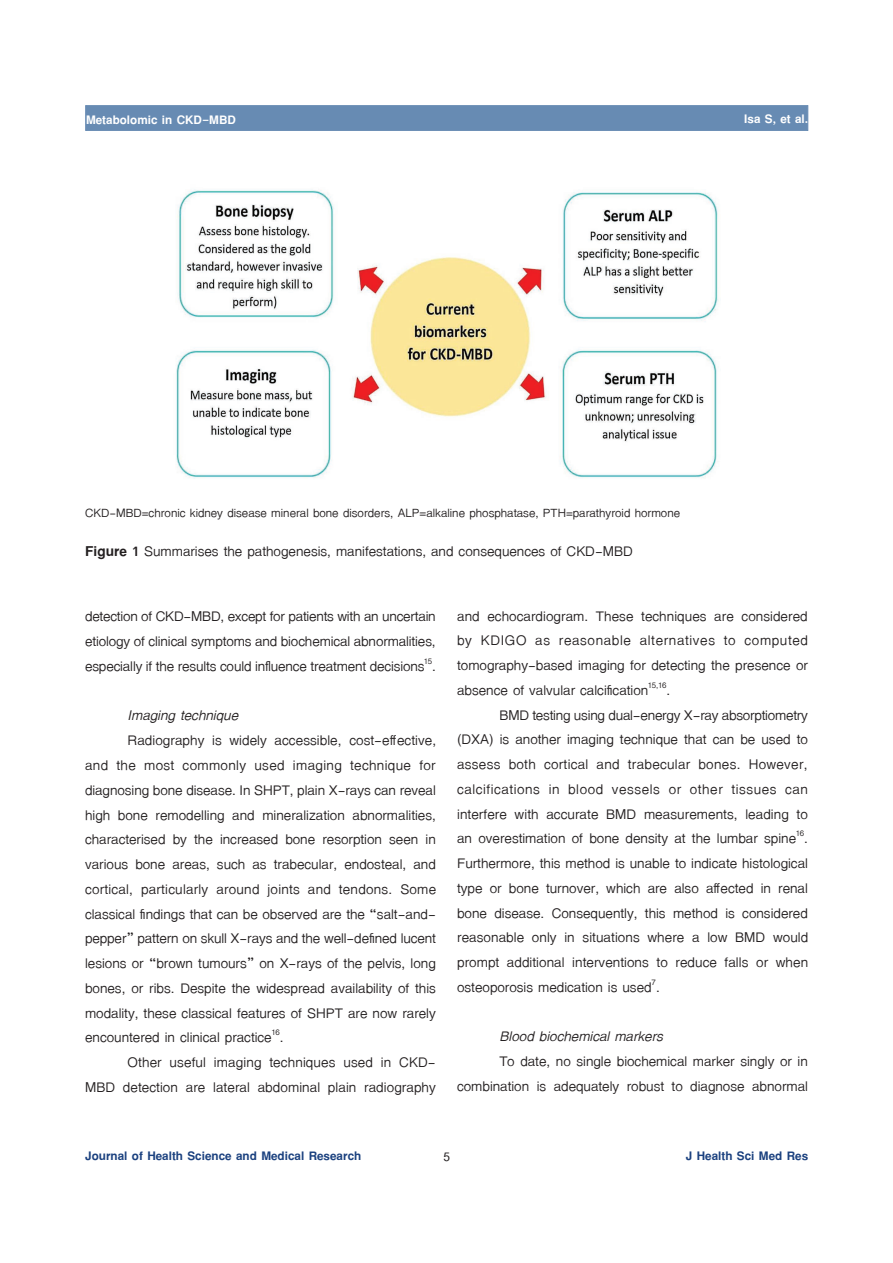
<style>
.page{position:relative;width:893px;height:1263px;background:#fff}
.page>*{position:absolute;margin:0;border:0;box-sizing:border-box;transform-origin:0 0}
.t1{font:21px/24.8px "TF Lanna";color:#231f20;text-align:justify}
.t2{font:italic 21px "TF Lanna";color:#231f20}
.t3{font:18px "TF Lanna";color:#231f20}
.t4{font:700 18px "TF Lanna";color:#1b417f}
.t5{font:700 18px "TF Lanna";color:#fff}
.t6{font:700 18px "Cordia UPC";color:#231f20}
.s1{font-weight:700}
</style>
<div class="page">
<div style="left:85px;top:105px;width:723px;height:26px;background:#678bb3;border:1px solid #678bb3"></div>
<img style="left:176px;top:189px;width:543px;height:290px">
<p class="t5" style="left:86px;top:108px;width:151px">Metabolomic in CKD-MBD</p>
<p class="t5" style="left:744px;top:108px;width:65px">Isa S, et al.</p>
<p class="t3" style="left:85px;top:502px;width:597px">CKD-MBD=chronic kidney disease mineral bone disorders, ALP=alkaline phosphatase, PTH=parathyroid hormone</p>
<p class="t1" style="left:85px;top:538px;width:549px"><span class="s1">Figure 1</span> Summarises the pathogenesis, manifestations, and consequences of CKD-MBD</p>
<p class="t1" style="left:85px;top:603px;width:352px;line-height:25.2px">detection of CKD-MBD, except for patients with an uncertain etiology of clinical symptoms and biochemical abnormalities, especially if the results could influence treatment decisions<sup>15</sup>.</p>
<p class="t2" style="left:128px;top:703px;width:112px">Imaging technique</p>
<p class="t1" style="left:85px;top:728px;width:353px;text-indent:43px">Radiography is widely accessible, cost-effective, and the most commonly used imaging technique for diagnosing bone disease. In SHPT, plain X-rays can reveal high bone remodelling and mineralization abnormalities, characterised by the increased bone resorption seen in various bone areas, such as trabecular, endosteal, and cortical, particularly around joints and tendons. Some classical findings that can be observed are the “salt-and&shy;pepper” pattern on skull X-rays and the well-defined lucent lesions or “brown tumours” on X-rays of the pelvis, long bones, or ribs. Despite the widespread availability of this modality, these classical features of SHPT are now rarely encountered in clinical practice<sup>16</sup>.</p>
<p class="t1" style="left:85px;top:1050px;width:352px;text-align:right">Other useful imaging techniques used in CKD-<br>MBD detection are lateral abdominal plain radiography</p>
<p class="t1" style="left:457px;top:603px;width:352px">and echocardiogram. These techniques are considered by KDIGO as reasonable alternatives to computed tomography-based imaging for detecting the presence or absence of valvular calcification<sup>15,16</sup>.</p>
<p class="t1" style="left:457px;top:702px;width:353px;text-indent:43px">BMD testing using dual-energy X-ray absorptiometry (DXA) is another imaging technique that can be used to assess both cortical and trabecular bones. However, calcifications in blood vessels or other tissues can interfere with accurate BMD measurements, leading to an overestimation of bone density at the lumbar spine<sup>16</sup>.<br>Furthermore, this method is unable to indicate histological type or bone turnover, which are also affected in renal bone disease. Consequently, this method is considered reasonable only in situations where a low BMD would prompt additional interventions to reduce falls or when osteoporosis medication is used<sup>7</sup>.</p>
<p class="t2" style="left:500px;top:1024px;width:165px">Blood biochemical markers</p>
<p class="t1" style="left:457px;top:1049px;width:352px;text-align:right">To date, no single biochemical marker singly or in combination is adequately robust to diagnose abnormal</p>
<p class="t4" style="left:85px;top:1145px;width:277px">Journal of Health Science and Medical Research</p>
<p class="t6" style="left:443px;top:1146px;width:8px">5</p>
<p class="t4" style="left:686px;top:1145px;width:124px">J Health Sci Med Res</p>
</div>
